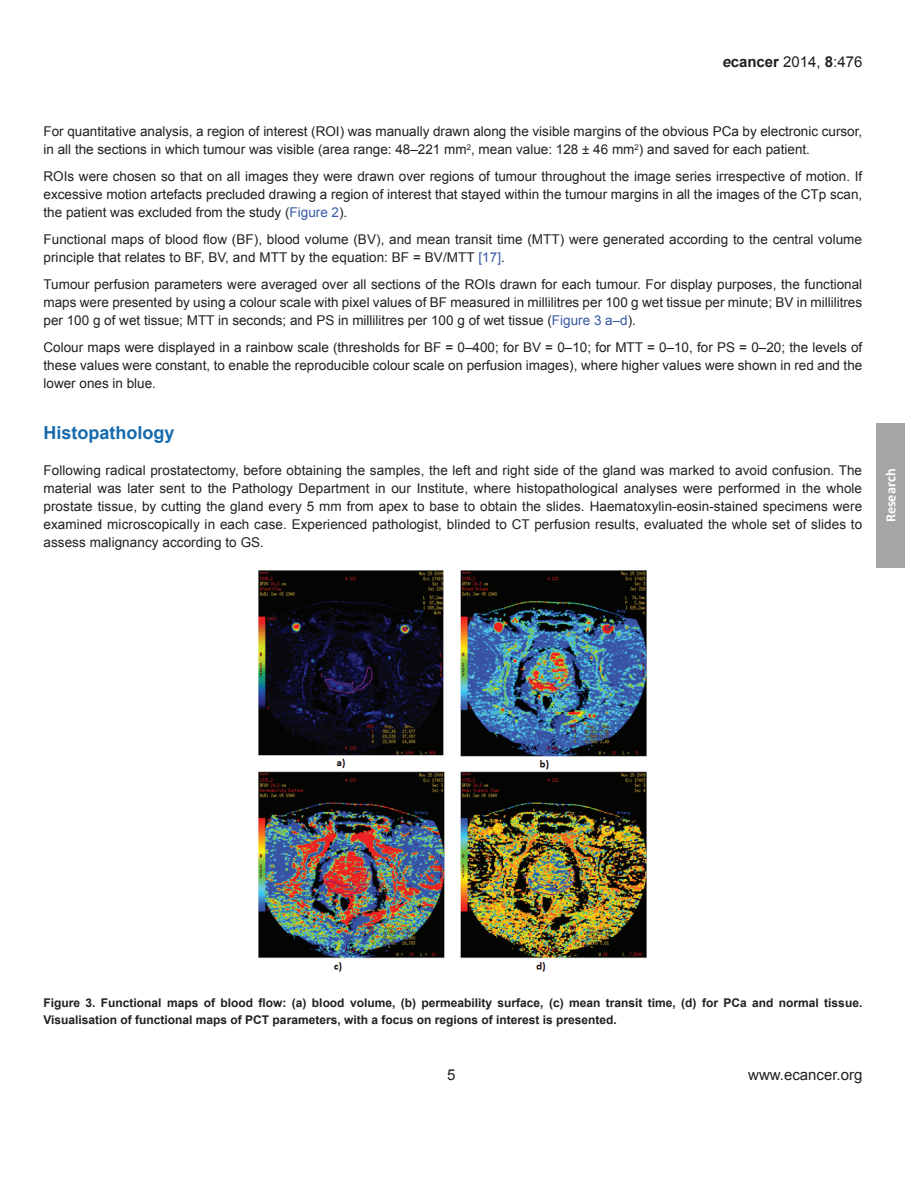
<style>
.page{position:relative;width:918px;height:1186px;background:#fff}
.page>*{position:absolute;margin:0;border:0;box-sizing:border-box;transform-origin:0 0}
.t1{font:700 18px "Arial";color:#1569ad}
.t2{font:15px "Arial";color:#231f20}
.t3{font:700 14.25px "Calibri";color:#fff}
.t4{font:13.5px/18px "Arial";color:#231f20;text-align:justify}
.t5{font:700 12px/16.5px "Arial";color:#231f20}
.s1{font-weight:700;font-style:italic}
.s2{font-weight:700}
.s3{color:#3759a7}
</style>
<div class="page">
<div style="left:876px;top:423px;width:29px;height:144px;background:#a7a5a4"></div>
<img style="left:259px;top:570px;width:388px;height:402px">
<p class="t2" style="left:722px;top:52px;width:142px"><span class="s1">e</span><span class="s2">cancer</span> 2014, <span class="s2">8</span>:476</p>
<p class="t4" style="left:44px;top:123px;width:820px">For quantitative analysis, a region of interest (ROI) was manually drawn along the visible margins of the obvious PCa by electronic cursor, in all the sections in which tumour was visible (area range: 48–221 mm<sup>2</sup>, mean value: 128 ± 46 mm<sup>2</sup>) and saved for each patient.</p>
<p class="t4" style="left:44px;top:168px;width:820px">ROIs were chosen so that on all images they were drawn over regions of tumour throughout the image series irrespective of motion. If excessive motion artefacts precluded drawing a region of interest that stayed within the tumour margins in all the images of the CTp scan, the patient was excluded from the study (<span class="s3">Figure 2</span>).</p>
<p class="t4" style="left:44px;top:231px;width:820px">Functional maps of blood flow (BF), blood volume (BV), and mean transit time (MTT) were generated according to the central volume principle that relates to BF, BV, and MTT by the equation: BF = BV/MTT <span class="s3">[17]</span>.</p>
<p class="t4" style="left:44px;top:276px;width:820px">Tumour perfusion parameters were averaged over all sections of the ROIs drawn for each tumour. For display purposes, the functional maps were presented by using a colour scale with pixel values of BF measured in millilitres per 100 g wet tissue per minute; BV in millilitres per 100 g of wet tissue; MTT in seconds; and PS in millilitres per 100 g of wet tissue (<span class="s3">Figure 3 a–d</span>).</p>
<p class="t4" style="left:44px;top:339px;width:820px">Colour maps were displayed in a rainbow scale (thresholds for BF = 0–400; for BV = 0–10; for MTT = 0–10, for PS = 0–20; the levels of these values were constant, to enable the reproducible colour scale on perfusion images), where higher values were shown in red and the lower ones in blue.</p>
<h1 class="t1" style="left:44px;top:421px;width:133px">Histopathology</h1>
<p class="t4" style="left:44px;top:462px;width:820px">Following radical prostatectomy, before obtaining the samples, the left and right side of the gland was marked to avoid confusion. The material was later sent to the Pathology Department in our Institute, where histopathological analyses were performed in the whole prostate tissue, by cutting the gland every 5 mm from apex to base to obtain the slides. Haematoxylin-eosin-stained specimens were examined microscopically in each case. Experienced pathologist, blinded to CT perfusion results, evaluated the whole set of slides to assess malignancy according to GS.</p>
<p class="t3" style="left:882px;top:522px;width:55px;rotate:-90deg">Research</p>
<p class="t5" style="left:44px;top:995px;width:820px">Figure 3. Functional maps of blood flow: (a) blood volume, (b) permeability surface, (c) mean transit time, (d) for PCa and normal tissue.<br>Visualisation of functional maps of PCT parameters, with a focus on regions of interest is presented.</p>
<p class="t2" style="left:447px;top:1065px;width:10px">5</p>
<p class="t2" style="left:748px;top:1065px;width:116px">www.ecancer.org</p>
</div>
